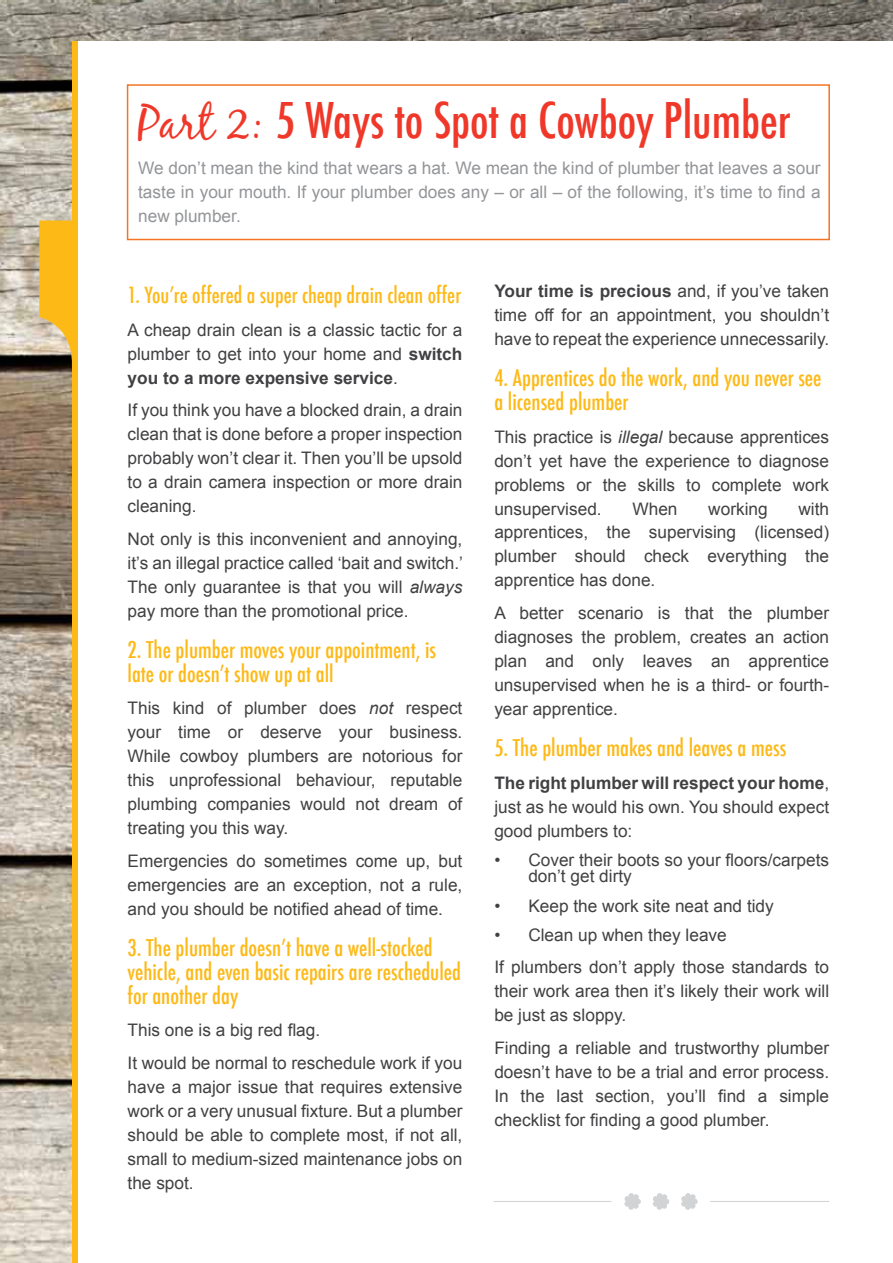
<style>
.page{position:relative;width:893px;height:1263px;background:#fff}
.page>*{position:absolute;margin:0;border:0;box-sizing:border-box;transform-origin:0 0}
.t1{font:500 condensed 48px "Futura";color:#ef3829}
.t2{font:500 condensed 22.5px/24px "Futura";color:#fdb916}
.t3{font:500 condensed 21.75px "Futura";color:#fdb916}
.t4{font:17.25px/24px "Arial";color:#414042;text-align:justify}
.t5{font:17.25px/24px "Arial";color:#939598;text-align:justify}
.s1{font-family:"Black Jack";font-weight:400;font-stretch:normal}
.s2{font-weight:700}
.s3{font-style:italic}
</style>
<div class="page">
<img style="left:0;top:0;width:893px;height:1263px">
<div style="left:78px;top:42px;width:815px;height:1221px;background:#fff"></div>
<div style="left:127px;top:84px;width:703px;height:156px;border:2px solid #f47421"></div>
<svg style="left:39px;top:84px;width:33px;height:458px;background:#b49b69"></svg>
<div style="left:72px;top:42px;width:6px;height:1221px;background:#fdb916"></div>
<svg style="left:681px;top:1193px;width:17px;height:17px"></svg>
<svg style="left:653px;top:1193px;width:16px;height:17px"></svg>
<svg style="left:624px;top:1193px;width:17px;height:17px"></svg>
<hr style="left:494px;top:1201px;width:117px;height:1px;background:#d1d3d4">
<hr style="left:710px;top:1201px;width:119px;height:1px;background:#d1d3d4">
<h1 class="t1" style="left:138px;top:89px;width:654px"><span class="s1">Part 2:</span> 5 Ways to Spot a Cowboy Plumber</h1>
<p class="t5" style="left:138px;top:156px;width:684px">We don’t mean the kind that wears a hat. We mean the kind of plumber that leaves a sour taste in your mouth. If your plumber does any – or all – of the following, it’s time to find a new plumber.</p>
<p class="t3" style="left:128px;top:281px;width:335px">1. You’re offered a super cheap drain clean offer</p>
<p class="t4" style="left:128px;top:318px;width:336px">A cheap drain clean is a classic tactic for a plumber to get into your home and <span class="s2">switch you to a more expensive service</span>.</p>
<p class="t4" style="left:128px;top:398px;width:336px">If you think you have a blocked drain, a drain clean that is done before a proper inspection probably won’t clear it. Then you’ll be upsold to a drain camera inspection or more drain cleaning.</p>
<p class="t4" style="left:128px;top:527px;width:337px">Not only is this inconvenient and annoying, it’s an illegal practice called ‘bait and switch.’ The only guarantee is that you will <span class="s3">always </span>pay more than the promotional price.</p>
<h2 class="t2" style="left:128px;top:637px;width:310px">2. The plumber moves your appointment, is late or doesn’t show up at all</h2>
<p class="t4" style="left:128px;top:696px;width:336px">This kind of plumber does <span class="s3">not</span> respect your time or deserve your business.<br>While cowboy plumbers are notorious for this unprofessional behaviour, reputable plumbing companies would not dream of treating you this way.</p>
<p class="t4" style="left:128px;top:849px;width:336px">Emergencies do sometimes come up, but emergencies are an exception, not a rule, and you should be notified ahead of time.</p>
<h2 class="t2" style="left:128px;top:935px;width:335px">3. The plumber doesn’t have a well-stocked vehicle, and even basic repairs are rescheduled for another day</h2>
<p class="t4" style="left:128px;top:1014px;width:336px;line-height:32.5px">This one is a big red flag.<br>It would be normal to reschedule work if you</p>
<p class="t4" style="left:128px;top:1075px;width:336px">have a major issue that requires extensive work or a very unusual fixture. But a plumber should be able to complete most, if not all, small to medium-sized maintenance jobs on the spot.</p>
<p class="t4" style="left:494px;top:279px;width:336px"><span class="s2">Your time is precious</span> and, if you’ve taken time off for an appointment, you shouldn’t have to repeat the experience unnecessarily.</p>
<h2 class="t2" style="left:494px;top:366px;width:329px">4. Apprentices do the work, and you never see a licensed plumber</h2>
<p class="t4" style="left:494px;top:425px;width:336px">This practice is <span class="s3">illegal</span> because apprentices don’t yet have the experience to diagnose problems or the skills to complete work unsupervised.</p>
<p class="t4" style="left:494px;top:497px;width:336px;text-indent:304px">with apprentices, the supervising (licensed) plumber should check everything the apprentice has done.</p>
<p class="t4" style="left:494px;top:601px;width:336px">A better scenario is that the plumber diagnoses the problem, creates an action plan and only leaves an apprentice unsupervised when he is a third- or fourth&shy;year apprentice.</p>
<h2 class="t2" style="left:494px;top:736px;width:293px">5. The plumber makes and leaves a mess</h2>
<p class="t4" style="left:494px;top:771px;width:336px"><span class="s2">The right plumber will respect your home</span>, just as he would his own. You should expect good plumbers to:</p>
<p class="t4" style="left:528px;top:852px;width:302px;line-height:16.5px;text-indent:-34px">• Cover their boots so your floors/carpets don’t get dirty</p>
<p class="t4" style="left:494px;top:894px;width:281px">• Keep the work site neat and tidy</p>
<p class="t4" style="left:494px;top:919px;width:336px;line-height:32.5px">• Clean up when they leave<br>If plumbers don’t apply those standards to</p>
<p class="t4" style="left:494px;top:979px;width:336px">their work area then it’s likely their work will be just as sloppy.</p>
<p class="t4" style="left:494px;top:1036px;width:336px">Finding a reliable and trustworthy plumber doesn’t have to be a trial and error process.<br>In the last section, you’ll find a simple checklist for finding a good plumber.</p>
<p class="t4" style="left:632px;top:497px;width:47px">When</p>
<p class="t4" style="left:708px;top:497px;width:61px">working</p>
</div>
